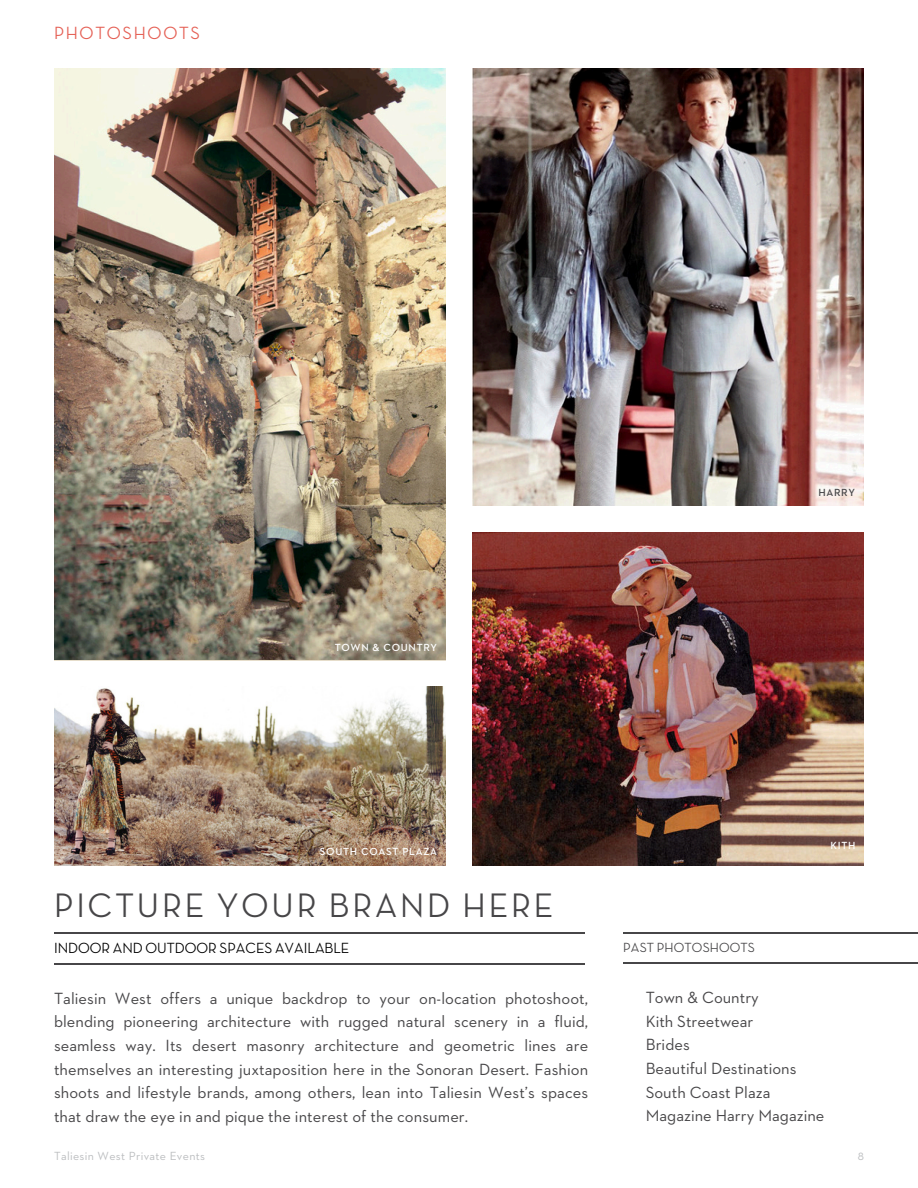
<style>
.page{position:relative;width:918px;height:1188px;background:#fff}
.page>*{position:absolute;margin:0;border:0;box-sizing:border-box;transform-origin:0 0}
.t1{font:500 34.65px "Neutraface Display";letter-spacing:.085em;color:#474648}
.t2{font:500 18px "Neutraface Display";letter-spacing:.095em;color:#e56055}
.t3{font:16.5px/23.7px "Neutraface 2 Text";color:#474648;text-align:justify}
.t4{font:500 15px "Neutraface Display";color:#000}
.t5{font:13.5px "Neutraface Display Medium Alt";letter-spacing:.01em;color:#474648}
.t6{font:12px "Neutraface 2 Text";letter-spacing:.03em;color:#bcbec0}
.t7{font:600 10.5px "Neutraface 2 Text";letter-spacing:.07em;color:#fff}
.t8{font:600 10.5px "Neutraface 2 Text";letter-spacing:.07em;color:#474648}
</style>
<div class="page">
<hr style="left:54px;top:933px;width:531px;height:1px;background:#474648">
<hr style="left:54px;top:964px;width:531px;height:1px;background:#474648">
<img style="left:472px;top:68px;width:392px;height:438px">
<img style="left:472px;top:532px;width:392px;height:333px">
<img style="left:54px;top:686px;width:392px;height:179px">
<img style="left:54px;top:68px;width:392px;height:592px">
<hr style="left:623px;top:933px;width:295px;height:1px;background:#474648">
<hr style="left:623px;top:962px;width:295px;height:2px;background:#474648">
<p class="t2" style="left:54px;top:23px;width:147px">PHOTOSHOOTS</p>
<p class="t7" style="left:335px;top:641px;width:104px">TOWN &amp; COUNTRY</p>
<p class="t8" style="left:818px;top:486px;width:38px">HARRY</p>
<p class="t7" style="left:320px;top:845px;width:119px">SOUTH COAST PLAZA</p>
<h1 class="t1" style="left:54px;top:886px;width:501px">PICTURE YOUR BRAND HERE</h1>
<p class="t4" style="left:54px;top:940px;width:297px">INDOOR AND OUTDOOR SPACES AVAILABLE</p>
<p class="t5" style="left:623px;top:940px;width:133px">PAST PHOTOSHOOTS</p>
<p class="t7" style="left:830px;top:839px;width:27px">KITH</p>
<p class="t3" style="left:54px;top:986px;width:536px">Taliesin West offers a unique backdrop to your on-location photoshoot, blending pioneering architecture with rugged natural scenery in a fluid, seamless way. Its desert masonry architecture and geometric lines are themselves an interesting juxtaposition here in the Sonoran Desert. Fashion shoots and lifestyle brands, among others, lean into Taliesin West’s spaces that draw the eye in and pique the interest of the consumer.</p>
<p class="t3" style="left:646px;top:985px;width:180px;text-align:left">Town &amp; Country<br>Kith Streetwear<br>Brides<br>Beautiful Destinations<br>South Coast Plaza<br>Magazine Harry Magazine</p>
<p class="t6" style="left:54px;top:1149px;width:153px">Taliesin West Private Events</p>
<p class="t6" style="left:858px;top:1149px;width:8px">8</p>
</div>
